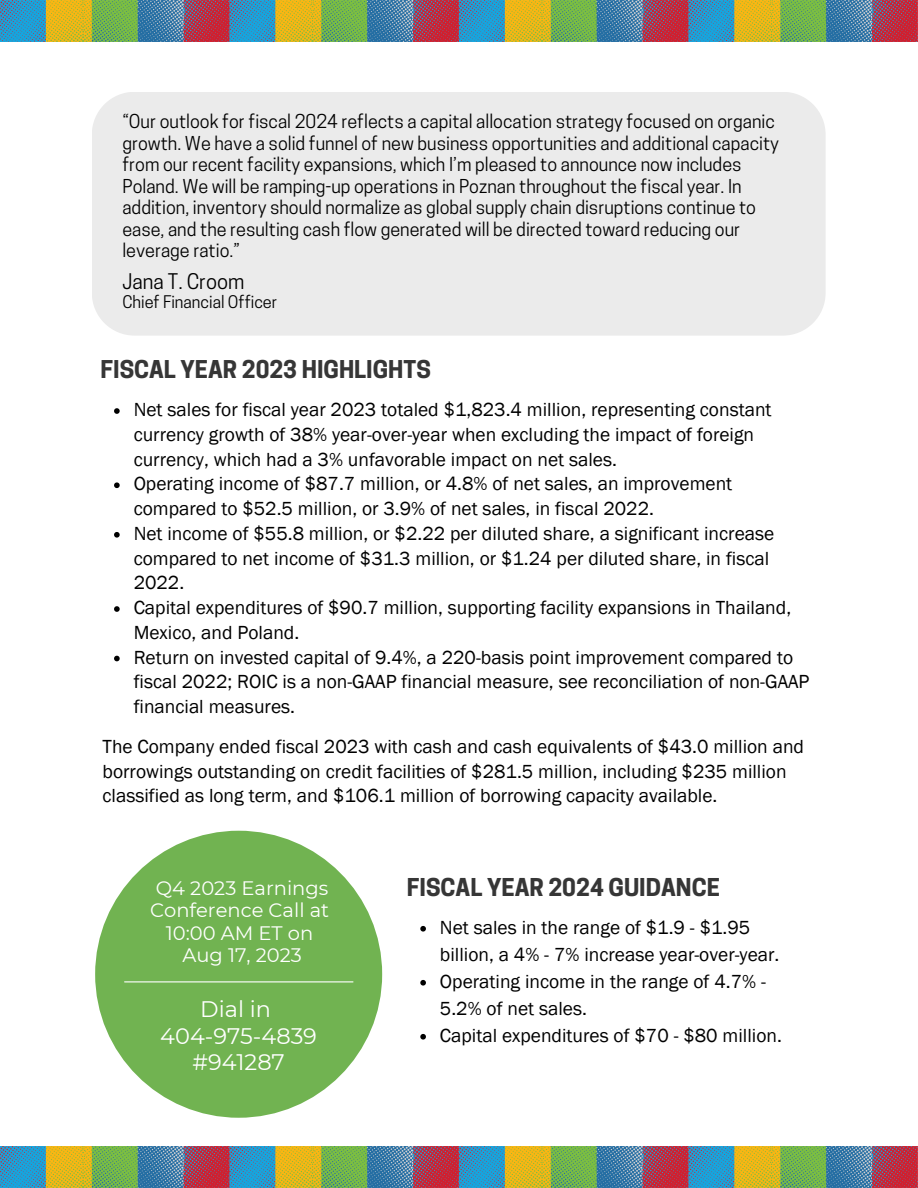
<style>
.page{position:relative;width:918px;height:1188px;background:#fff}
.page>*{position:absolute;margin:0;border:0;box-sizing:border-box;transform-origin:0 0}
.t1{font:700 23.1px "Cooper Hewitt";color:#363636}
.t2{font:22.5px "Montserrat";color:#fff}
.t3{font:20.25px "Cooper Hewitt";color:#000}
.t4{font:19.5px/24.8px "Franklin Gothic";color:#000}
.t5{font:19.5px/22.5px "Montserrat";color:#fff}
.t6{font:18px/21.5px "Cooper Hewitt";color:#000}
.t7{font:16.35px "Cooper Hewitt";color:#000}
</style>
<div class="page">
<img style="left:0;top:0;width:918px;height:42px">
<img style="left:0;top:1146px;width:918px;height:42px">
<div style="left:92px;top:92px;width:734px;height:244px;background:#ebebeb"></div>
<svg style="left:114px;top:408px;width:6px;height:6px"></svg>
<svg style="left:114px;top:482px;width:6px;height:6px"></svg>
<svg style="left:114px;top:532px;width:6px;height:6px"></svg>
<svg style="left:114px;top:606px;width:6px;height:6px"></svg>
<svg style="left:114px;top:656px;width:6px;height:5px"></svg>
<div style="left:95px;top:831px;width:287px;height:287px;background:#71b351;border-radius:50%"></div>
<hr style="left:125px;top:981px;width:228px;height:1px;background:#fff">
<svg style="left:420px;top:926px;width:6px;height:6px"></svg>
<svg style="left:420px;top:980px;width:6px;height:6px"></svg>
<svg style="left:420px;top:1034px;width:6px;height:6px"></svg>
<p class="t6" style="left:122px;top:113px;width:658px">“Our outlook for fiscal 2024 reflects a capital allocation strategy focused on organic growth. We have a solid funnel of new business opportunities and additional capacity from our recent facility expansions, which I’m pleased to announce now includes Poland. We will be ramping-up operations in Poznan throughout the fiscal year. In addition, inventory should normalize as global supply chain disruptions continue to ease, and the resulting cash flow generated will be directed toward reducing our leverage ratio.”</p>
<p class="t3" style="left:122px;top:274px;width:123px">Jana T. Croom</p>
<p class="t7" style="left:122px;top:296px;width:156px">Chief Financial Officer</p>
<p class="t1" style="left:101px;top:360px;width:332px">FISCAL YEAR 2023 HIGHLIGHTS</p>
<p class="t4" style="left:134px;top:397px;width:639px">Net sales for fiscal year 2023 totaled $1,823.4 million, representing constant currency growth of 38% year-over-year when excluding the impact of foreign currency, which had a 3% unfavorable impact on net sales.</p>
<p class="t4" style="left:134px;top:471px;width:600px">Operating income of $87.7 million, or 4.8% of net sales, an improvement compared to $52.5 million, or 3.9% of net sales, in fiscal 2022.</p>
<p class="t4" style="left:134px;top:521px;width:642px">Net income of $55.8 million, or $2.22 per diluted share, a significant increase compared to net income of $31.3 million, or $1.24 per diluted share, in fiscal<br>2022.</p>
<p class="t4" style="left:134px;top:595px;width:659px">Capital expenditures of $90.7 million, supporting facility expansions in Thailand,<br>Mexico, and Poland.</p>
<p class="t4" style="left:134px;top:644px;width:677px">Return on invested capital of 9.4%, a 220-basis point improvement compared to fiscal 2022; ROIC is a non-GAAP financial measure, see reconciliation of non-GAAP financial measures.</p>
<p class="t4" style="left:103px;top:734px;width:703px">The Company ended fiscal 2023 with cash and cash equivalents of $43.0 million and borrowings outstanding on credit facilities of $281.5 million, including $235 million classified as long term, and $106.1 million of borrowing capacity available.</p>
<p class="t5" style="left:150px;top:876px;width:180px">Q4 2023 Earnings<br>Conference Call at</p>
<p class="t5" style="left:166px;top:921px;width:149px">10:00 AM ET on</p>
<p class="t5" style="left:182px;top:944px;width:121px">Aug 17, 2023</p>
<p class="t2" style="left:200px;top:995px;width:72px">Dial in</p>
<p class="t2" style="left:160px;top:1022px;width:158px">404-975-4839</p>
<p class="t2" style="left:192px;top:1048px;width:94px">#941287</p>
<p class="t1" style="left:407px;top:878px;width:315px">FISCAL YEAR 2024 GUIDANCE</p>
<p class="t4" style="left:440px;top:913px;width:341px;line-height:27px">Net sales in the range of $1.9 - $1.95 billion, a 4% - 7% increase year-over-year.</p>
<p class="t4" style="left:440px;top:967px;width:327px;line-height:27px">Operating income in the range of 4.7% -<br>5.2% of net sales.</p>
<p class="t4" style="left:440px;top:1023px;width:343px">Capital expenditures of $70 - $80 million.</p>
</div>
